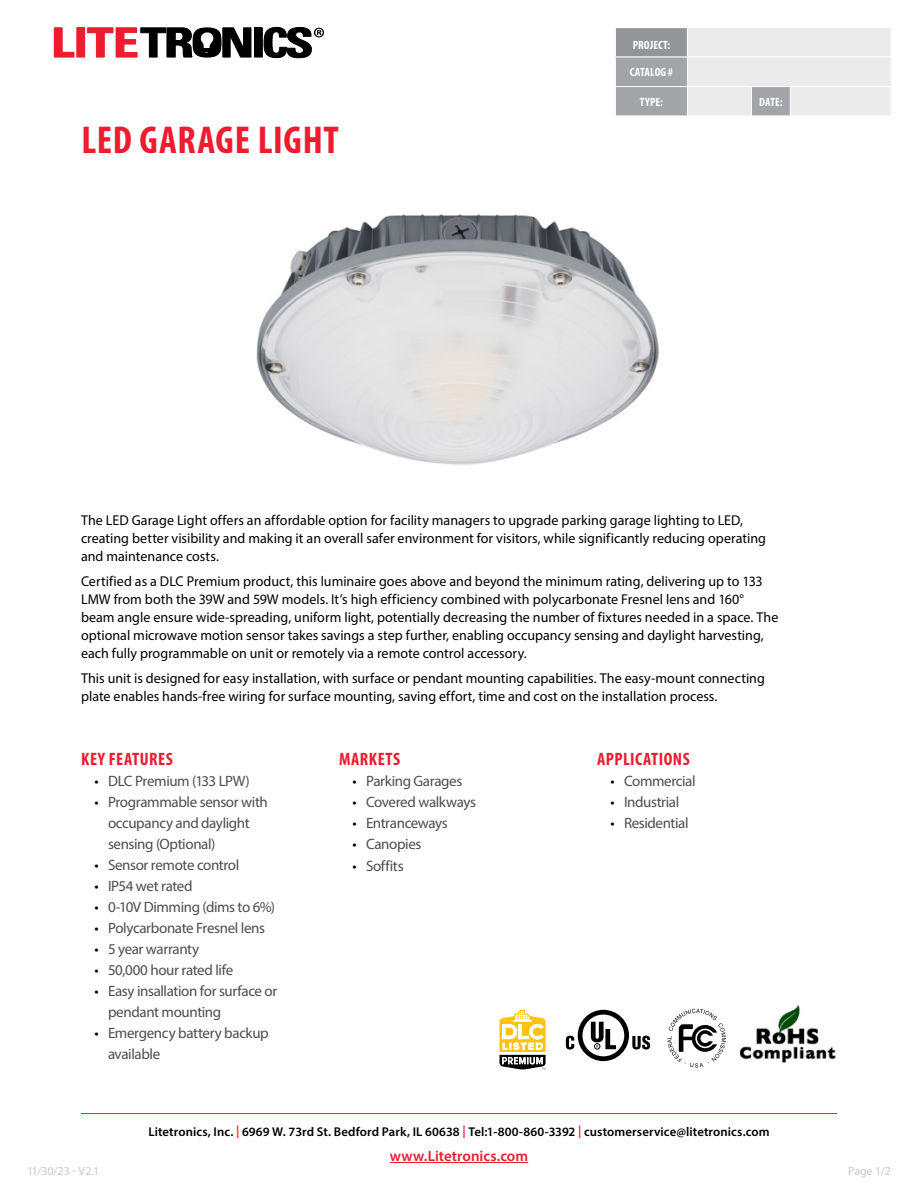
<style>
.page{position:relative;width:918px;height:1188px;background:#fff}
.page>*{position:absolute;margin:0;border:0;box-sizing:border-box;transform-origin:0 0}
.t1{font:700 condensed 39px "Myriad Pro";letter-spacing:.015em;color:#ed1c2f}
.t2{font:700 condensed 18px "Myriad Pro";letter-spacing:.025em;color:#ed1c2f}
.t3{font:15px/21px "Myriad Pro";letter-spacing:-.025em;color:#4d4d4f}
.t4{font:600 15px "Myriad Pro";color:#ed1c2f}
.t5{font:14.25px/18px "Myriad Pro";color:#000}
.t6{font:600 12.75px "Myriad Pro";letter-spacing:.01em;color:#000}
.t7{font:700 condensed 12px "Myriad Pro";letter-spacing:.005em;color:#fff}
.t8{font:12px "Myriad Pro";letter-spacing:-.005em;color:#c7c8ca}
.s1{color:#000}
.s2{color:#ed1c2f}
</style>
<div class="page">
<hr style="left:81px;top:1113px;width:756px;height:1px;background:#ed1c2f">
<hr style="left:390px;top:1162px;width:138px;height:1px;background:#ed1c2f">
<img style="left:256px;top:214px;width:403px;height:251px">
<svg style="left:54px;top:27px;width:270px;height:32px"></svg>
<svg style="left:566px;top:1010px;width:84px;height:51px"></svg>
<svg style="left:667px;top:1009px;width:59px;height:59px"></svg>
<img style="left:740px;top:1004px;width:96px;height:59px">
<svg style="left:615px;top:28px;width:276px;height:88px;background:#d6d6d8"></svg>
<hr style="left:687px;top:86px;width:64px;height:1px;background:#fff">
<hr style="left:751px;top:86px;width:39px;height:1px;background:#fff">
<hr style="left:790px;top:86px;width:102px;height:1px;background:#fff">
<svg style="left:499px;top:1010px;width:47px;height:59px"></svg>
<h1 class="t1" style="left:81px;top:115px;width:259px">LED GARAGE LIGHT</h1>
<p class="t7" style="left:633px;top:38px;width:39px">PROJECT:</p>
<p class="t7" style="left:630px;top:65px;width:45px">CATALOG #</p>
<p class="t7" style="left:640px;top:94px;width:25px">TYPE:</p>
<p class="t7" style="left:759px;top:94px;width:25px">DATE:</p>
<p class="t5" style="left:81px;top:511px;width:687px">The LED Garage Light offers an affordable option for facility managers to upgrade parking garage lighting to LED, creating better visibility and making it an overall safer environment for visitors, while significantly reducing operating and maintenance costs.</p>
<p class="t5" style="left:81px;top:572px;width:699px">Certified as a DLC Premium product, this luminaire goes above and beyond the minimum rating, delivering up to 133<br>LMW from both the 39W and 59W models. It’s high efficiency combined with polycarbonate Fresnel lens and 160° beam angle ensure wide-spreading, uniform light, potentially decreasing the number of fixtures needed in a space. The optional microwave motion sensor takes savings a step further, enabling occupancy sensing and daylight harvesting, each fully programmable on unit or remotely via a remote control accessory.</p>
<p class="t5" style="left:81px;top:669px;width:685px">This unit is designed for easy installation, with surface or pendant mounting capabilities. The easy-mount connecting plate enables hands-free wiring for surface mounting, saving effort, time and cost on the installation process.</p>
<p class="t2" style="left:81px;top:748px;width:93px">KEY FEATURES</p>
<p class="t3" style="left:94px;top:770px;width:157px"><span class="s1">•</span> DLC Premium (133 LPW)</p>
<p class="t3" style="left:108px;top:791px;width:161px;text-indent:-14px"><span class="s1">•</span> Programmable sensor with occupancy and daylight sensing (Optional)</p>
<p class="t3" style="left:94px;top:854px;width:146px"><span class="s1">•</span> Sensor remote control</p>
<p class="t3" style="left:94px;top:875px;width:100px"><span class="s1">•</span> IP54 wet rated</p>
<p class="t3" style="left:94px;top:896px;width:182px"><span class="s1">•</span> 0-10V Dimming (dims to 6%)</p>
<p class="t3" style="left:94px;top:917px;width:172px"><span class="s1">•</span> Polycarbonate Fresnel lens</p>
<p class="t3" style="left:94px;top:938px;width:106px"><span class="s1">•</span> 5 year warranty</p>
<p class="t3" style="left:94px;top:959px;width:140px"><span class="s1">•</span> 50,000 hour rated life</p>
<p class="t3" style="left:108px;top:980px;width:171px;text-indent:-14px"><span class="s1">•</span> Easy insallation for surface or pendant mounting</p>
<p class="t3" style="left:108px;top:1022px;width:162px;text-indent:-14px"><span class="s1">•</span> Emergency battery backup available</p>
<p class="t2" style="left:339px;top:748px;width:63px">MARKETS</p>
<p class="t3" style="left:352px;top:770px;width:111px"><span class="s1">•</span> Parking Garages</p>
<p class="t3" style="left:352px;top:791px;width:125px"><span class="s1">•</span> Covered walkways</p>
<p class="t3" style="left:352px;top:812px;width:97px"><span class="s1">•</span> Entranceways</p>
<p class="t3" style="left:352px;top:833px;width:70px"><span class="s1">•</span> Canopies</p>
<p class="t3" style="left:352px;top:855px;width:53px"><span class="s1">•</span> Soffits</p>
<p class="t2" style="left:597px;top:748px;width:94px">APPLICATIONS</p>
<p class="t3" style="left:610px;top:770px;width:87px"><span class="s1">•</span> Commercial</p>
<p class="t3" style="left:610px;top:791px;width:70px"><span class="s1">•</span> Industrial</p>
<p class="t3" style="left:610px;top:812px;width:80px"><span class="s1">•</span> Residential</p>
<p class="t8" style="left:27px;top:1163px;width:74px">11/30/23 - V2.1</p>
<p class="t6" style="left:148px;top:1124px;width:623px">Litetronics, Inc. <span class="s2">|</span> 6969 W. 73rd St. Bedford Park, IL 60638 <span class="s2">|</span> Tel:1-800-860-3392 <span class="s2">|</span> customerservice@litetronics.com</p>
<p class="t4" style="left:390px;top:1146px;width:140px">www.Litetronics.com</p>
<p class="t8" style="left:848px;top:1163px;width:44px">Page 1/2</p>
</div>
